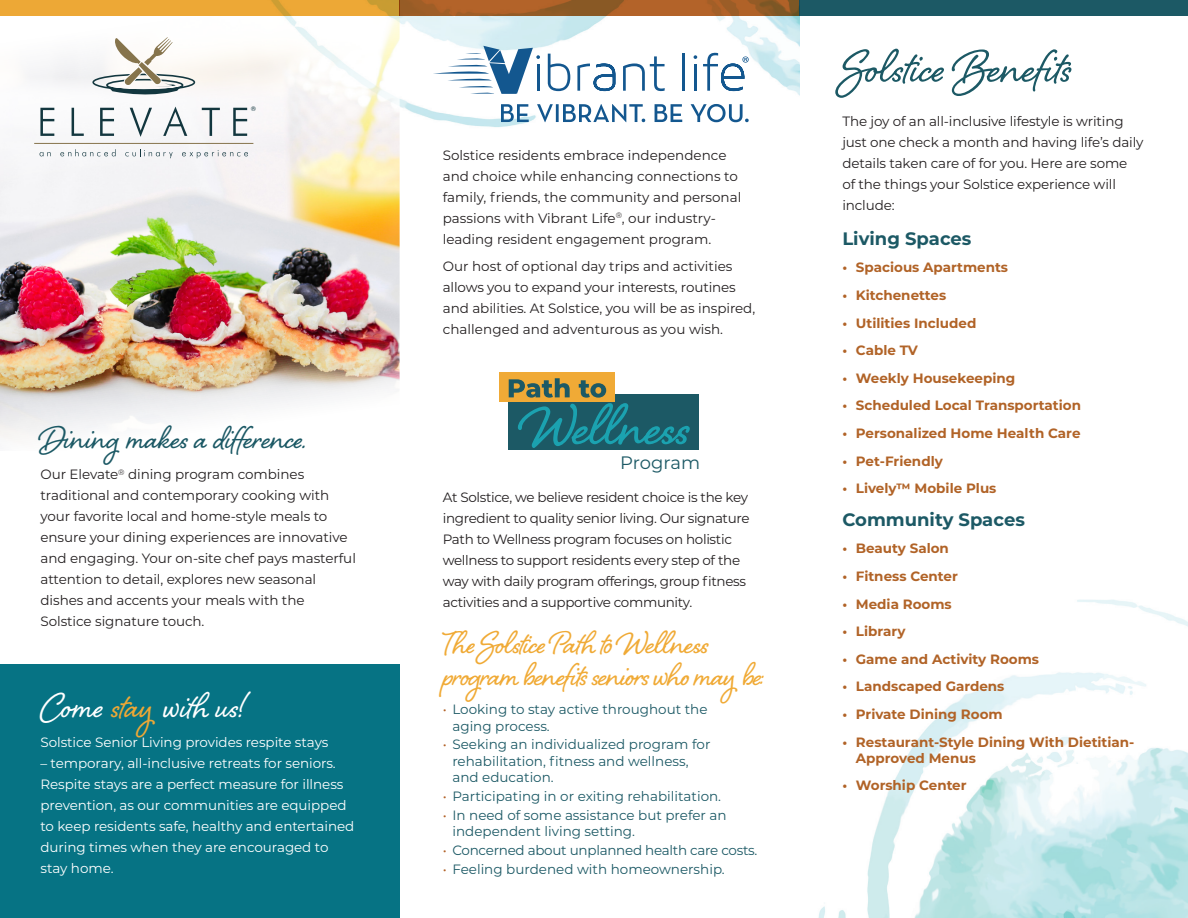
<style>
.page{position:relative;width:1188px;height:918px;background:#fff}
.page>*{position:absolute;margin:0;border:0;box-sizing:border-box;transform-origin:0 0}
.Insert_Title{font:58.8px "Shelby";color:#1c5965}
.HEADER{font:45px "Shelby";color:#fff}
.t1{font:40.65px/32.1px "Shelby";letter-spacing:-.025em;color:#f0aa36}
.HEADER-2{font:40.65px "Shelby";color:#1c5965}
.t2{font:700 18px "Montserrat";color:#1c5965}
.t3{font:18px "Montserrat";letter-spacing:-.005em;color:#1c5965}
.t4{font:13.5px/21px "Montserrat";letter-spacing:-.01em;color:#231f20}
.t5{font:700 13.5px/16.2px "Montserrat";color:#b16327}
.t6{font:13.5px/16.2px "Montserrat";color:#1c5965}
.t7{font:13.5px/21px "Montserrat";letter-spacing:-.005em;color:#fff}
.t8{font:13.5px "Montserrat";letter-spacing:-.02em;color:#1c5965}
.HEADER-3{font:6.3px "Century Gothic Pro";color:#13373f}
.s1{color:#eda836}
.s2{color:#b36329}
</style>
<div class="page">
<img style="left:400px;top:16px;width:399px;height:111px">
<img style="left:818px;top:599px;width:370px;height:319px">
<img style="left:0;top:16px;width:400px;height:423px">
<div style="left:0;top:0;width:400px;height:16px;background:#eda836"></div>
<div style="left:0;top:664px;width:400px;height:254px;background:#067384"></div>
<svg style="left:92px;top:37px;width:105px;height:62px"></svg>
<hr style="left:34px;top:143px;width:219px;height:1px;background:#86744c">
<svg style="left:40px;top:108px;width:14px;height:28px"></svg>
<svg style="left:72px;top:108px;width:12px;height:28px"></svg>
<svg style="left:100px;top:108px;width:14px;height:28px"></svg>
<svg style="left:130px;top:108px;width:22px;height:29px"></svg>
<svg style="left:163px;top:107px;width:24px;height:29px"></svg>
<svg style="left:202px;top:108px;width:18px;height:28px"></svg>
<svg style="left:233px;top:108px;width:14px;height:28px"></svg>
<svg style="left:40px;top:152px;width:11px;height:4px"></svg>
<svg style="left:60px;top:149px;width:56px;height:7px"></svg>
<svg style="left:125px;top:149px;width:48px;height:9px"></svg>
<svg style="left:182px;top:150px;width:66px;height:8px"></svg>
<svg style="left:400px;top:0;width:399px;height:16px;fill:#b06128"></svg>
<div style="left:799px;top:0;width:389px;height:16px;background:#1c5965"></div>
<svg style="left:548px;top:54px;width:22px;height:37px"></svg>
<svg style="left:577px;top:64px;width:38px;height:27px"></svg>
<svg style="left:433px;top:46px;width:107px;height:48px"></svg>
<hr style="left:537px;top:64px;width:3px;height:27px;background:#13578f">
<svg style="left:623px;top:56px;width:42px;height:35px"></svg>
<svg style="left:694px;top:55px;width:3px;height:4px"></svg>
<hr style="left:694px;top:64px;width:3px;height:27px;background:#13578f">
<hr style="left:683px;top:54px;width:2px;height:37px;background:#13578f">
<svg style="left:501px;top:104px;width:248px;height:18px"></svg>
<svg style="left:703px;top:53px;width:46px;height:38px"></svg>
<div style="left:508px;top:394px;width:191px;height:56px;background:#1c5965"></div>
<div style="left:499px;top:372px;width:116px;height:30px;background:#f0aa36"></div>
<svg style="left:509px;top:378px;width:181px;height:70px"></svg>
<p class="HEADER-3" style="left:251px;top:105px;width:6px">®</p>
<p class="HEADER-2" style="left:40px;top:411px;width:268px">Dining makes a difference.</p>
<p class="t4" style="left:40px;top:463px;width:317px">Our Elevate<sup>®</sup> dining program combines traditional and contemporary cooking with your favorite local and home-style meals to ensure your dining experiences are innovative and engaging. Your on-site chef pays masterful attention to detail, explores new seasonal dishes and accents your meals with the Solstice signature touch.</p>
<p class="HEADER" style="left:40px;top:675px;width:205px">Come <span class="s1">stay</span> with us!</p>
<p class="t7" style="left:40px;top:731px;width:289px">Solstice Senior Living provides respite stays</p>
<p class="t7" style="left:40px;top:752px;width:315px">– temporary, all-inclusive retreats for seniors.<br>Respite stays are a perfect measure for illness prevention, as our communities are equipped to keep residents safe, healthy and entertained during times when they are encouraged to stay home.</p>
<p class="t4" style="left:443px;top:144px;width:300px">Solstice residents embrace independence and choice while enhancing connections to family, friends, the community and personal passions with Vibrant Life<sup>®</sup>, our industry&shy;leading resident engagement program.</p>
<p class="t4" style="left:443px;top:255px;width:314px">Our host of optional day trips and activities allows you to expand your interests, routines and abilities. At Solstice, you will be as inspired, challenged and adventurous as you wish.</p>
<p class="t3" style="left:620px;top:451px;width:81px">Program</p>
<p class="t4" style="left:443px;top:486px;width:308px">At Solstice, we believe resident choice is the key ingredient to quality senior living. Our signature Path to Wellness program focuses on holistic wellness to support residents every step of the way with daily program offerings, group fitness activities and a supportive community.</p>
<p class="t1" style="left:443px;top:622px;width:322px">The Solstice Path to Wellness program benefits seniors who may be:</p>
<p class="t6" style="left:452px;top:701px;width:257px;text-indent:-10px"><span class="s2">•</span> Looking to stay active throughout the aging process.</p>
<p class="t6" style="left:452px;top:736px;width:260px;text-indent:-10px"><span class="s2">•</span> Seeking an individualized program for rehabilitation, fitness and wellness, and education.</p>
<p class="t6" style="left:443px;top:787px;width:280px"><span class="s2">•</span> Participating in or exiting rehabilitation.</p>
<p class="t6" style="left:452px;top:806px;width:276px;text-indent:-10px"><span class="s2">•</span> In need of some assistance but prefer an independent living setting.</p>
<p class="t8" style="left:443px;top:841px;width:316px"><span class="s2">•</span> Concerned about unplanned health care costs.</p>
<p class="t6" style="left:443px;top:860px;width:284px"><span class="s2">•</span> Feeling burdened with homeownership.</p>
<p class="Insert_Title" style="left:842px;top:27px;width:231px">Solstice Benefits</p>
<p class="t4" style="left:842px;top:110px;width:303px">The joy of an all-inclusive lifestyle is writing just one check a month and having life’s daily details taken care of for you. Here are some of the things your Solstice experience will include:</p>
<p class="t2" style="left:842px;top:225px;width:131px">Living Spaces</p>
<p class="t5" style="left:842px;top:259px;width:167px">• Spacious Apartments</p>
<p class="t5" style="left:842px;top:286px;width:105px">• Kitchenettes</p>
<p class="t5" style="left:842px;top:314px;width:135px">• Utilities Included</p>
<p class="t5" style="left:842px;top:342px;width:77px">• Cable TV</p>
<p class="t5" style="left:842px;top:369px;width:174px">• Weekly Housekeeping</p>
<p class="t5" style="left:842px;top:397px;width:240px">• Scheduled Local Transportation</p>
<p class="t5" style="left:842px;top:425px;width:240px">• Personalized Home Health Care</p>
<p class="t5" style="left:842px;top:452px;width:102px">• Pet-Friendly</p>
<p class="t5" style="left:842px;top:480px;width:156px">• Lively™ Mobile Plus</p>
<p class="t2" style="left:842px;top:506px;width:184px">Community Spaces</p>
<p class="t5" style="left:842px;top:540px;width:108px">• Beauty Salon</p>
<p class="t5" style="left:842px;top:567px;width:117px">• Fitness Center</p>
<p class="t5" style="left:842px;top:595px;width:111px">• Media Rooms</p>
<p class="t5" style="left:842px;top:623px;width:65px">• Library</p>
<p class="t5" style="left:842px;top:650px;width:198px">• Game and Activity Rooms</p>
<p class="t5" style="left:842px;top:678px;width:164px">• Landscaped Gardens</p>
<p class="t5" style="left:842px;top:705px;width:162px">• Private Dining Room</p>
<p class="t5" style="left:856px;top:733px;width:280px;text-indent:-14px">• Restaurant-Style Dining With Dietitian-<br>Approved Menus</p>
<p class="t5" style="left:842px;top:777px;width:126px">• Worship Center</p>
</div>
